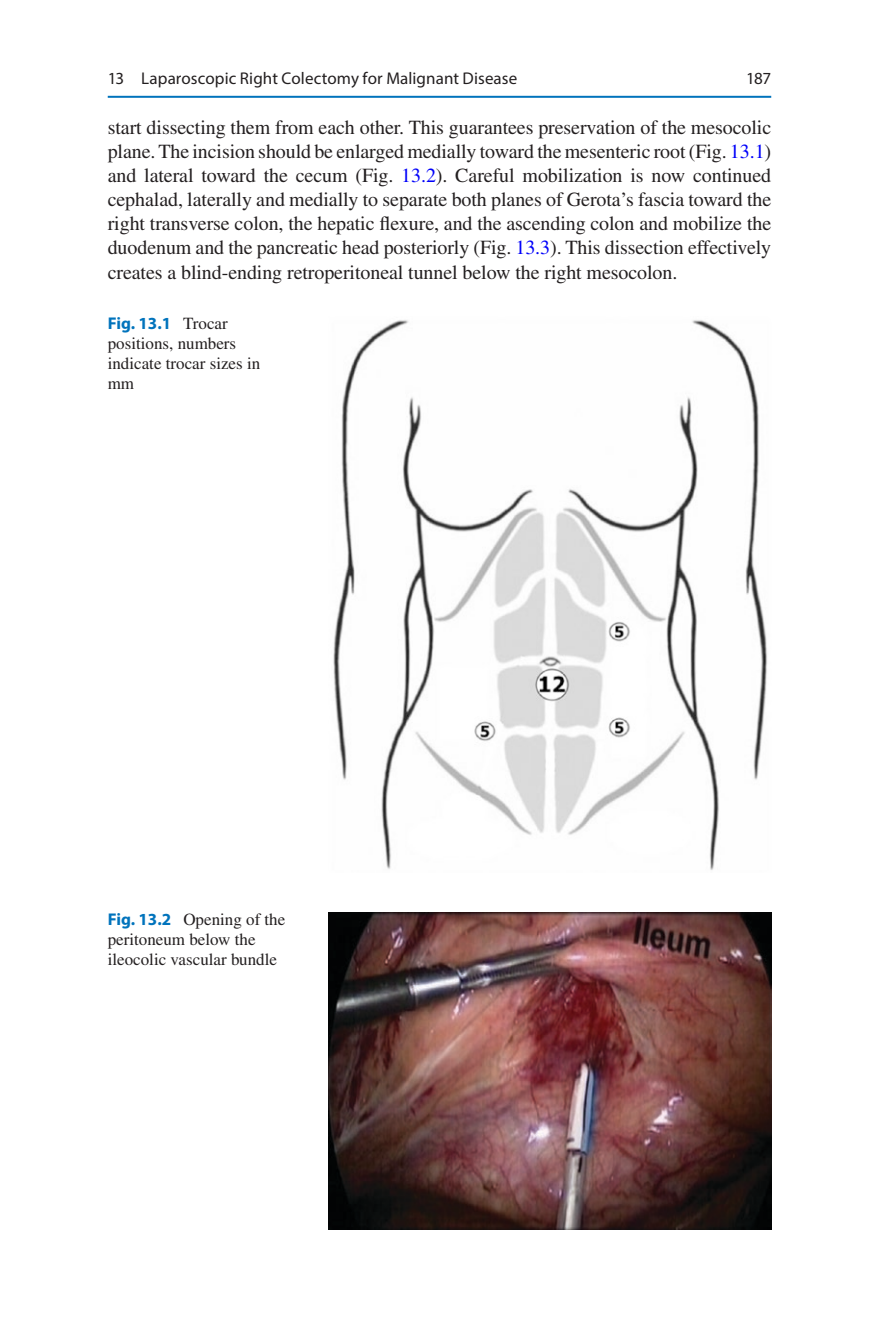
<style>
.page{position:relative;width:879px;height:1333px;background:#fff}
.page>*{position:absolute;margin:0;border:0;box-sizing:border-box;transform-origin:0 0}
.t1{font:20px/24px "Nmqnkx Times LT Std";letter-spacing:-.005em;color:#231f20;text-align:justify}
.t2{font:17px/20px "Nmqnkx Times LT Std";color:#231f20}
.t3{font:17px "Gcblgq Myriad Pro";letter-spacing:.005em;color:#231f20}
.t4{font:700 17px "Hrmsjl Myriad Pro";color:#0073bc}
.s1{color:#0000fa}
.s2{font-family:"Nmqnkx Times LT Std";font-weight:400;color:#231f20}
.s3{font-family:"Hrmsjl Myriad Pro";font-weight:700;color:#0073bc}
</style>
<div class="page">
<img style="left:333px;top:320px;width:434px;height:550px">
<img style="left:329px;top:912px;width:442px;height:317px">
<hr style="left:108px;top:96px;width:663px;height:2px;background:#0073bc">
<p class="t3" style="left:108px;top:68px;width:411px">13 Laparoscopic Right Colectomy for Malignant Disease</p>
<p class="t3" style="left:746px;top:68px;width:27px">187</p>
<p class="t1" style="left:108px;top:116px;width:665px">start dissecting them from each other. This guarantees preservation of the mesocolic plane. The incision should be enlarged medially toward the mesenteric root (Fig. <span class="s1">13.1</span>) and lateral toward the cecum (Fig. <span class="s1">13.2</span>). Careful mobilization is now continued cephalad, laterally and medially to separate both planes of Gerota’s fascia toward the right transverse colon, the hepatic flexure, and the ascending colon and mobilize the duodenum and the pancreatic head posteriorly (Fig. <span class="s1">13.3</span>). This dissection effectively creates a blind-ending retroperitoneal tunnel below the right mesocolon.</p>
<p class="t4" style="left:108px;top:312px;width:121px">Fig. 13.1 <span class="s2">Trocar</span></p>
<p class="t2" style="left:108px;top:333px;width:154px">positions, numbers indicate trocar sizes in mm</p>
<p class="t2" style="left:108px;top:909px;width:179px"><span class="s3">Fig. 13.2</span> Opening of the peritoneum below the ileocolic vascular bundle</p>
</div>
